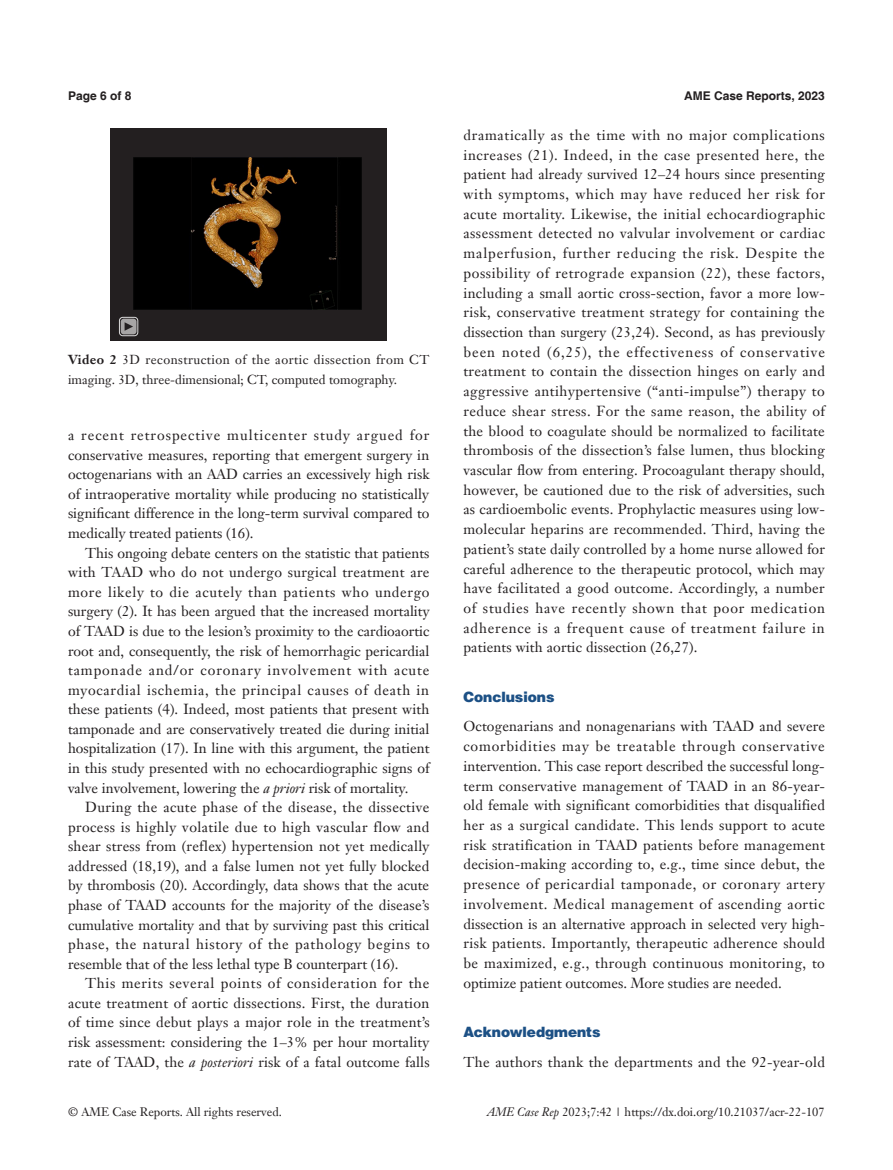
<style>
.page{position:relative;width:893px;height:1170px;background:#fff}
.page>*{position:absolute;margin:0;border:0;box-sizing:border-box;transform-origin:0 0}
.t1{font:14.25px/19.6px "Janson Text LT";color:#231f20;text-align:justify}
.t2{font:14.25px "Janson Text LT";letter-spacing:.025em;color:#231f20}
.t3{font:900 14.25px "Helvetica";color:#1c5085}
.t4{font:12.75px/19.5px "Janson Text LT";color:#231f20}
.t5{font:12px "Janson Text LT";color:#231f20}
.t6{font:700 12px "Helvetica";color:#231f20}
.s1{font-weight:700}
.s2{font-style:italic}
</style>
<div class="page">
<div style="left:111px;top:128px;width:276px;height:212px;background:#231f20"></div>
<div style="left:119px;top:317px;width:19px;height:19px;border:1px solid #fff;border-radius:3px"></div>
<svg style="left:121px;top:318px;width:15px;height:16px"></svg>
<svg style="left:125px;top:322px;width:8px;height:9px"></svg>
<img style="left:134px;top:157px;width:228px;height:152px">
<p class="t6" style="left:68px;top:88px;width:65px">Page 6 of 8</p>
<p class="t6" style="left:684px;top:88px;width:142px">AME Case Reports, 2023</p>
<p class="t4" style="left:68px;top:350px;width:363px"><span class="s1">Video 2</span> 3D reconstruction of the aortic dissection from CT imaging. 3D, three-dimensional; CT, computed tomography.</p>
<p class="t1" style="left:68px;top:425px;width:363px">a recent retrospective multicenter study argued for conservative measures, reporting that emergent surgery in octogenarians with an AAD carries an excessively high risk of intraoperative mortality while producing no statistically significant difference in the long-term survival compared to medically treated patients (16).</p>
<p class="t1" style="left:68px;top:542px;width:363px;text-indent:17px">This ongoing debate centers on the statistic that patients with TAAD who do not undergo surgical treatment are more likely to die acutely than patients who undergo surgery (2). It has been argued that the increased mortality of TAAD is due to the lesion’s proximity to the cardioaortic root and, consequently, the risk of hemorrhagic pericardial tamponade and/or coronary involvement with acute myocardial ischemia, the principal causes of death in these patients (4). Indeed, most patients that present with tamponade and are conservatively treated die during initial hospitalization (17). In line with this argument, the patient in this study presented with no echocardiographic signs of valve involvement, lowering the <span class="s2">a priori</span> risk of mortality.</p>
<p class="t1" style="left:68px;top:797px;width:363px;text-indent:17px">During the acute phase of the disease, the dissective process is highly volatile due to high vascular flow and shear stress from (reflex) hypertension not yet medically addressed (18,19), and a false lumen not yet fully blocked by thrombosis (20). Accordingly, data shows that the acute phase of TAAD accounts for the majority of the disease’s cumulative mortality and that by surviving past this critical phase, the natural history of the pathology begins to resemble that of the less lethal type B counterpart (16).</p>
<p class="t1" style="left:68px;top:973px;width:363px;text-indent:17px">This merits several points of consideration for the acute treatment of aortic dissections. First, the duration of time since debut plays a major role in the treatment’s risk assessment: considering the 1–3% per hour mortality rate of TAAD, the <span class="s2">a posteriori</span> risk of a fatal outcome falls</p>
<p class="t1" style="left:463px;top:125px;width:363px">dramatically as the time with no major complications increases (21). Indeed, in the case presented here, the patient had already survived 12–24 hours since presenting with symptoms, which may have reduced her risk for acute mortality. Likewise, the initial echocardiographic assessment detected no valvular involvement or cardiac malperfusion, further reducing the risk. Despite the possibility of retrograde expansion (22), these factors, including a small aortic cross-section, favor a more low&shy;risk, conservative treatment strategy for containing the dissection than surgery (23,24). Second, as has previously been noted (6,25), the effectiveness of conservative treatment to contain the dissection hinges on early and aggressive antihypertensive (“anti-impulse”) therapy to reduce shear stress. For the same reason, the ability of the blood to coagulate should be normalized to facilitate thrombosis of the dissection’s false lumen, thus blocking vascular flow from entering. Procoagulant therapy should, however, be cautioned due to the risk of adversities, such as cardioembolic events. Prophylactic measures using low&shy;molecular heparins are recommended. Third, having the patient’s state daily controlled by a home nurse allowed for careful adherence to the therapeutic protocol, which may have facilitated a good outcome. Accordingly, a number of studies have recently shown that poor medication adherence is a frequent cause of treatment failure in patients with aortic dissection (26,27).</p>
<p class="t3" style="left:463px;top:687px;width:92px">Conclusions</p>
<p class="t1" style="left:463px;top:716px;width:363px">Octogenarians and nonagenarians with TAAD and severe comorbidities may be treatable through conservative intervention. This case report described the successful long&shy;term conservative management of TAAD in an 86-year&shy;old female with significant comorbidities that disqualified her as a surgical candidate. This lends support to acute risk stratification in TAAD patients before management decision-making according to, e.g., time since debut, the presence of pericardial tamponade, or coronary artery involvement. Medical management of ascending aortic dissection is an alternative approach in selected very high&shy;risk patients. Importantly, therapeutic adherence should be maximized, e.g., through continuous monitoring, to optimize patient outcomes. More studies are needed.</p>
<p class="t3" style="left:463px;top:1022px;width:139px">Acknowledgments</p>
<p class="t2" style="left:463px;top:1052px;width:363px">The authors thank the departments and the 92-year-old</p>
<p class="t5" style="left:68px;top:1104px;width:215px">© AME Case Reports. All rights reserved.</p>
<p class="t5" style="left:487px;top:1104px;width:339px"><span class="s2">AME Case Rep</span> 2023;7:42 | https://dx.doi.org/10.21037/acr-22-107</p>
</div>
